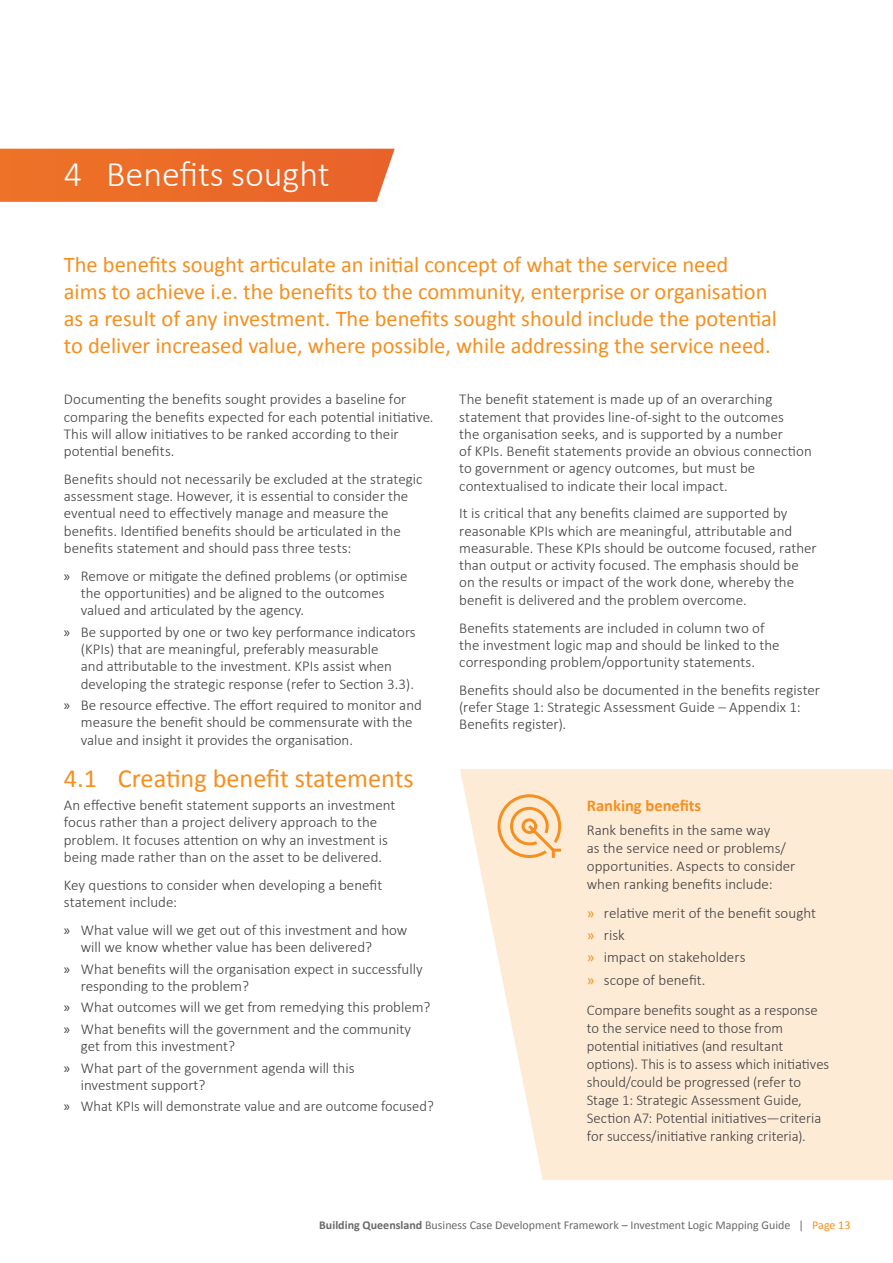
<style>
.page{position:relative;width:893px;height:1263px;background:#fff}
.page>*{position:absolute;margin:0;border:0;box-sizing:border-box;transform-origin:0 0}
.Heading_1{font:300 36px "Calibri";color:#fff}
.Heading_2{font:26.25px "Calibri";color:#f68f1e}
.Intro_Paragraph{font:22.5px/27px "Calibri";color:#f68f1e}
.Subheading_3{font:700 16.5px "Calibri";color:#f68f1e}
.BODY{font:300 15px/17.2px "Calibri";color:#3e3e3f}
.Breakout_box_body{font:300 15px/18px "Calibri";color:#3e3e3f}
.t1{font:12px "Calibri";color:#69696c}
.s1{font-family:"Myriad Pro";font-weight:400}
.s2{font-weight:400;color:#f68f1e}
.s3{font-weight:700}
.s4{color:#f68f1e}
</style>
<div class="page">
<div style="left:0;top:149px;width:395px;height:53px;background:#ec6b28"></div>
<div style="left:459px;top:769px;width:434px;height:411px;background:#feebd6"></div>
<svg style="left:459px;top:769px;width:103px;height:411px"></svg>
<p class="Heading_1" style="left:64px;top:152px;width:267px">4 Benefits sought</p>
<p class="Intro_Paragraph" style="left:64px;top:250px;width:715px">The benefits sought articulate an initial concept of what the service need<br>aims to achieve i.e. the benefits to the community, enterprise or organisation as a result of any investment. The benefits sought should include the potential to deliver increased value, where possible, while addressing the service need.</p>
<p class="BODY" style="left:64px;top:391px;width:371px">Documenting the benefits sought provides a baseline for comparing the benefits expected for each potential initiative.<br>This will allow initiatives to be ranked according to their potential benefits.</p>
<p class="BODY" style="left:64px;top:470px;width:360px">Benefits should not necessarily be excluded at the strategic assessment stage. However, it is essential to consider the eventual need to effectively manage and measure the benefits. Identified benefits should be articulated in the benefits statement and should pass three tests:</p>
<p class="BODY" style="left:81px;top:567px;width:328px;text-indent:-17px"><span class="s1">»</span> Remove or mitigate the defined problems (or optimise the opportunities) and be aligned to the outcomes valued and articulated by the agency.</p>
<p class="BODY" style="left:81px;top:623px;width:336px;text-indent:-17px"><span class="s1">»</span> Be supported by one or two key performance indicators (KPIs) that are meaningful, preferably measurable<br>and attributable to the investment. KPIs assist when developing the strategic response (refer to Section 3.3).</p>
<p class="BODY" style="left:81px;top:696px;width:343px;text-indent:-17px"><span class="s1">»</span> Be resource effective. The effort required to monitor and measure the benefit should be commensurate with the value and insight it provides the organisation.</p>
<p class="Heading_2" style="left:64px;top:759px;width:351px">4.1 Creating benefit statements</p>
<p class="BODY" style="left:64px;top:796px;width:333px">An effective benefit statement supports an investment focus rather than a project delivery approach to the problem. It focuses attention on why an investment is being made rather than on the asset to be delivered.</p>
<p class="BODY" style="left:64px;top:876px;width:320px">Key questions to consider when developing a benefit statement include:</p>
<p class="BODY" style="left:81px;top:921px;width:328px;text-indent:-17px"><span class="s1">»</span> What value will we get out of this investment and how will we know whether value has been delivered?</p>
<p class="BODY" style="left:81px;top:960px;width:343px;text-indent:-17px"><span class="s1">»</span> What benefits will the organisation expect in successfully responding to the problem?</p>
<p class="BODY" style="left:64px;top:999px;width:368px"><span class="s1">»</span> What outcomes will we get from remedying this problem?</p>
<p class="BODY" style="left:81px;top:1020px;width:332px;text-indent:-17px"><span class="s1">»</span> What benefits will the government and the community get from this investment?</p>
<p class="BODY" style="left:81px;top:1059px;width:275px;text-indent:-17px"><span class="s1">»</span> What part of the government agenda will this investment support?</p>
<p class="BODY" style="left:64px;top:1098px;width:371px"><span class="s1">»</span> What KPIs will demonstrate value and are outcome focused?</p>
<p class="BODY" style="left:459px;top:391px;width:354px">The benefit statement is made up of an overarching statement that provides line-of-sight to the outcomes<br>the organisation seeks, and is supported by a number<br>of KPIs. Benefit statements provide an obvious connection to government or agency outcomes, but must be contextualised to indicate their local impact.</p>
<p class="BODY" style="left:459px;top:505px;width:359px">It is critical that any benefits claimed are supported by reasonable KPIs which are meaningful, attributable and measurable. These KPIs should be outcome focused, rather than output or activity focused. The emphasis should be on the results or impact of the work done, whereby the benefit is delivered and the problem overcome.</p>
<p class="BODY" style="left:459px;top:619px;width:322px">Benefits statements are included in column two of the investment logic map and should be linked to the corresponding problem/opportunity statements.</p>
<p class="BODY" style="left:459px;top:681px;width:362px">Benefits should also be documented in the benefits register (refer Stage 1: Strategic Assessment Guide – Appendix 1:<br>Benefits register).</p>
<p class="Subheading_3" style="left:587px;top:795px;width:116px">Ranking benefits</p>
<p class="Breakout_box_body" style="left:587px;top:821px;width:210px">Rank benefits in the same way<br>as the service need or problems/ opportunities. Aspects to consider when ranking benefits include:</p>
<p class="BODY" style="left:587px;top:904px;width:231px"><span class="s2">»</span> relative merit of the benefit sought</p>
<p class="BODY" style="left:587px;top:926px;width:39px"><span class="s2">»</span> risk</p>
<p class="BODY" style="left:587px;top:949px;width:160px"><span class="s2">»</span> impact on stakeholders</p>
<p class="BODY" style="left:587px;top:971px;width:120px"><span class="s2">»</span> scope of benefit.</p>
<p class="Breakout_box_body" style="left:587px;top:1001px;width:244px">Compare benefits sought as a response to the service need to those from potential initiatives (and resultant options). This is to assess which initiatives should/could be progressed (refer to Stage 1: Strategic Assessment Guide, Section A7: Potential initiatives—criteria for success/initiative ranking criteria).</p>
<p class="t1" style="left:319px;top:1216px;width:533px"><span class="s3">Building Queensland</span> Business Case Development Framework – Investment Logic Mapping Guide | <span class="s4">Page 13</span></p>
</div>
